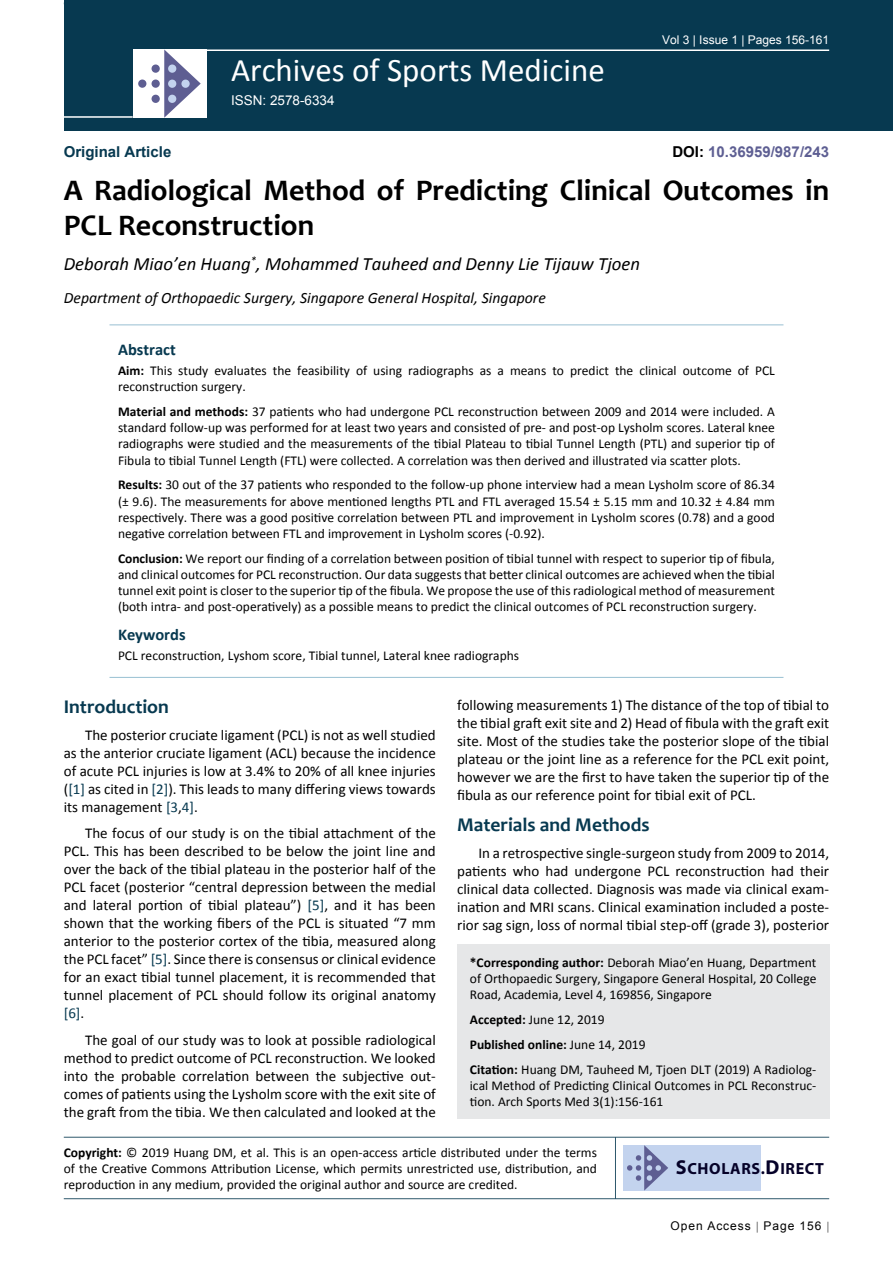
<style>
.page{position:relative;width:893px;height:1263px;background:#fff}
.page>*{position:absolute;margin:0;border:0;box-sizing:border-box;transform-origin:0 0}
.t1{font:33px "Calibri";color:#fff}
.t2{font:700 30px/34.5px "Candara";color:#000}
.t3{font:700 19.5px "Candara";color:#073950}
.t4{font:italic 18.75px "Calibri";color:#000}
.t5{font:700 16.5px "Calibri";color:#073950}
.t6{font:700 16.2px "Myriad Pro";letter-spacing:.04em;color:#050128}
.t7{font:italic 15.75px "Calibri";color:#000}
.t8{font:15px/18px "Calibri";color:#000;text-align:justify}
.t9{font:700 15px "Arial";color:#5e5f93}
.t10{font:700 15px "Arial";color:#073950}
.t11{font:13.5px/16.2px "Calibri";color:#000;text-align:justify}
.t12{font:13.5px "Arial";color:#fff}
.t13{font:12px "Arial";color:#fff}
.t14{font:12px "Arial";letter-spacing:.08em;color:#000}
.s1{color:#000}
.s2{font-weight:700}
.s3{color:#073950}
.s4{font-size:20.25px}
</style>
<div class="page">
<div style="left:64px;top:0;width:829px;height:131px;background:#073950"></div>
<div style="left:457px;top:944px;width:372px;height:175px;background:#e6e7e8"></div>
<hr style="left:64px;top:1137px;width:765px;height:1px;background:#073950">
<hr style="left:64px;top:1198px;width:765px;height:1px;background:#073950">
<hr style="left:615px;top:1137px;width:1px;height:62px;background:#073950">
<hr style="left:204px;top:49px;width:625px;height:2px;background:#fff">
<hr style="left:64px;top:116px;width:69px;height:2px;background:#fff">
<div style="left:133px;top:49px;width:74px;height:69px;background:#fff"></div>
<svg style="left:164px;top:49px;width:37px;height:69px"></svg>
<div style="left:152px;top:65px;width:8px;height:8px;background:#5e5e92;border-radius:50%"></div>
<div style="left:138px;top:80px;width:8px;height:8px;background:#5e5e92;border-radius:50%"></div>
<div style="left:152px;top:80px;width:8px;height:8px;background:#5e5e92;border-radius:50%"></div>
<div style="left:168px;top:80px;width:8px;height:8px;background:#c3d3ee;border-radius:50%"></div>
<div style="left:181px;top:80px;width:9px;height:8px;background:#c3d3ee;border-radius:50%"></div>
<div style="left:168px;top:95px;width:8px;height:8px;background:#c3d3ee;border-radius:50%"></div>
<div style="left:168px;top:65px;width:8px;height:8px;background:#c3d3ee;border-radius:50%"></div>
<div style="left:152px;top:95px;width:8px;height:8px;background:#5e5e92;border-radius:50%"></div>
<div style="left:623px;top:1145px;width:138px;height:45px;background:#c3d3ee"></div>
<svg style="left:627px;top:1145px;width:41px;height:45px"></svg>
<hr style="left:109px;top:324px;width:674px;height:1px;background:#98c0d2">
<hr style="left:109px;top:677px;width:674px;height:1px;background:#98c0d2">
<p class="t10" style="left:64px;top:142px;width:109px">Original Article</p>
<h1 class="t1" style="left:231px;top:49px;width:375px">Archives of Sports Medicine</h1>
<p class="t12" style="left:231px;top:92px;width:105px">ISSN: 2578-6334</p>
<p class="t13" style="left:662px;top:32px;width:169px">Vol 3 | Issue 1 | Pages 156-161</p>
<p class="t9" style="left:672px;top:142px;width:158px"><span class="s1">DOI:</span> 10.36959/987/243</p>
<h2 class="t2" style="left:64px;top:173px;width:767px">A Radiological Method of Predicting Clinical Outcomes in<br>PCL Reconstruction</h2>
<h3 class="t4" style="left:64px;top:251px;width:578px">Deborah Miao’en Huang<sup>*</sup>, Mohammed Tauheed and Denny Lie Tijauw Tjoen</h3>
<p class="t7" style="left:64px;top:287px;width:484px">Department of Orthopaedic Surgery, Singapore General Hospital, Singapore</p>
<p class="t5" style="left:118px;top:339px;width:59px">Abstract</p>
<p class="t11" style="left:118px;top:363px;width:658px"><span class="s2">Aim:</span> This study evaluates the feasibility of using radiographs as a means to predict the clinical outcome of PCL reconstruction surgery.</p>
<p class="t11" style="left:118px;top:403px;width:658px"><span class="s2">Material and methods:</span> 37 patients who had undergone PCL reconstruction between 2009 and 2014 were included. A standard follow-up was performed for at least two years and consisted of pre- and post-op Lysholm scores. Lateral knee radiographs were studied and the measurements of the tibial Plateau to tibial Tunnel Length (PTL) and superior tip of Fibula to tibial Tunnel Length (FTL) were collected. A correlation was then derived and illustrated via scatter plots.</p>
<p class="t11" style="left:118px;top:477px;width:658px"><span class="s2">Results:</span> 30 out of the 37 patients who responded to the follow-up phone interview had a mean Lysholm score of 86.34 (± 9.6). The measurements for above mentioned lengths PTL and FTL averaged 15.54 ± 5.15 mm and 10.32 ± 4.84 mm respectively. There was a good positive correlation between PTL and improvement in Lysholm scores (0.78) and a good negative correlation between FTL and improvement in Lysholm scores (-0.92).</p>
<p class="t11" style="left:118px;top:550px;width:658px"><span class="s2">Conclusion:</span> We report our finding of a correlation between position of tibial tunnel with respect to superior tip of fibula, and clinical outcomes for PCL reconstruction. Our data suggests that better clinical outcomes are achieved when the tibial tunnel exit point is closer to the superior tip of the fibula. We propose the use of this radiological method of measurement (both intra- and post-operatively) as a possible means to predict the clinical outcomes of PCL reconstruction surgery.</p>
<p class="t5" style="left:118px;top:623px;width:69px">Keywords</p>
<p class="t11" style="left:118px;top:647px;width:403px">PCL reconstruction, Lyshom score, Tibial tunnel, Lateral knee radiographs</p>
<h3 class="t3" style="left:64px;top:695px;width:107px">Introduction</h3>
<p class="t8" style="left:64px;top:726px;width:374px;text-indent:21px">The posterior cruciate ligament (PCL) is not as well studied as the anterior cruciate ligament (ACL) because the incidence of acute PCL injuries is low at 3.4% to 20% of all knee injuries (<span class="s3">[1]</span> as cited in <span class="s3">[2]</span>). This leads to many differing views towards its management <span class="s3">[3</span>,<span class="s3">4]</span>.</p>
<p class="t8" style="left:64px;top:824px;width:374px;text-indent:21px">The focus of our study is on the tibial attachment of the PCL. This has been described to be below the joint line and over the back of the tibial plateau in the posterior half of the PCL facet (posterior “central depression between the medial and lateral portion of tibial plateau”) <span class="s3">[5]</span>, and it has been shown that the working fibers of the PCL is situated “7 mm anterior to the posterior cortex of the tibia, measured along the PCL facet” <span class="s3">[5]</span>. Since there is consensus or clinical evidence for an exact tibial tunnel placement, it is recommended that tunnel placement of PCL should follow its original anatomy <span class="s3">[6]</span>.</p>
<p class="t8" style="left:64px;top:1031px;width:374px;text-indent:21px">The goal of our study was to look at possible radiological method to predict outcome of PCL reconstruction. We looked into the probable correlation between the subjective out&shy;comes of patients using the Lysholm score with the exit site of the graft from the tibia. We then calculated and looked at the</p>
<p class="t8" style="left:457px;top:696px;width:374px">following measurements 1) The distance of the top of tibial to the tibial graft exit site and 2) Head of fibula with the graft exit site. Most of the studies take the posterior slope of the tibial plateau or the joint line as a reference for the PCL exit point, however we are the first to have taken the superior tip of the fibula as our reference point for tibial exit of PCL.</p>
<h3 class="t3" style="left:457px;top:813px;width:194px">Materials and Methods</h3>
<p class="t8" style="left:457px;top:844px;width:374px;text-indent:21px">In a retrospective single-surgeon study from 2009 to 2014, patients who had undergone PCL reconstruction had their clinical data collected. Diagnosis was made via clinical exam&shy;ination and MRI scans. Clinical examination included a poste&shy;rior sag sign, loss of normal tibial step-off (grade 3), posterior</p>
<p class="t11" style="left:470px;top:954px;width:348px"><span class="s2">*Corresponding author:</span> Deborah Miao’en Huang, Department of Orthopaedic Surgery, Singapore General Hospital, 20 College Road, Academia, Level 4, 169856, Singapore</p>
<p class="t11" style="left:470px;top:1007px;width:348px;line-height:24.8px;text-align:left"><span class="s2">Accepted:</span> June 12, 2019<br><span class="s2">Published online:</span> June 14, 2019<br><span class="s2">Citation:</span> Huang DM, Tauheed M, Tjoen DLT (2019) A Radiolog-</p>
<p class="t11" style="left:470px;top:1077px;width:348px">ical Method of Predicting Clinical Outcomes in PCL Reconstruc&shy;tion. Arch Sports Med 3(1):156-161</p>
<p class="t11" style="left:64px;top:1144px;width:535px"><span class="s2">Copyright:</span> © 2019 Huang DM, et al. This is an open-access article distributed under the terms of the Creative Commons Attribution License, which permits unrestricted use, distribution, and reproduction in any medium, provided the original author and source are credited.</p>
<p class="t6" style="left:676px;top:1158px;width:150px"><span class="s4">S</span>CHOLARS.<span class="s4">D</span>IRECT</p>
<p class="t14" style="left:670px;top:1218px;width:152px">Open Access Page 156</p>
</div>
